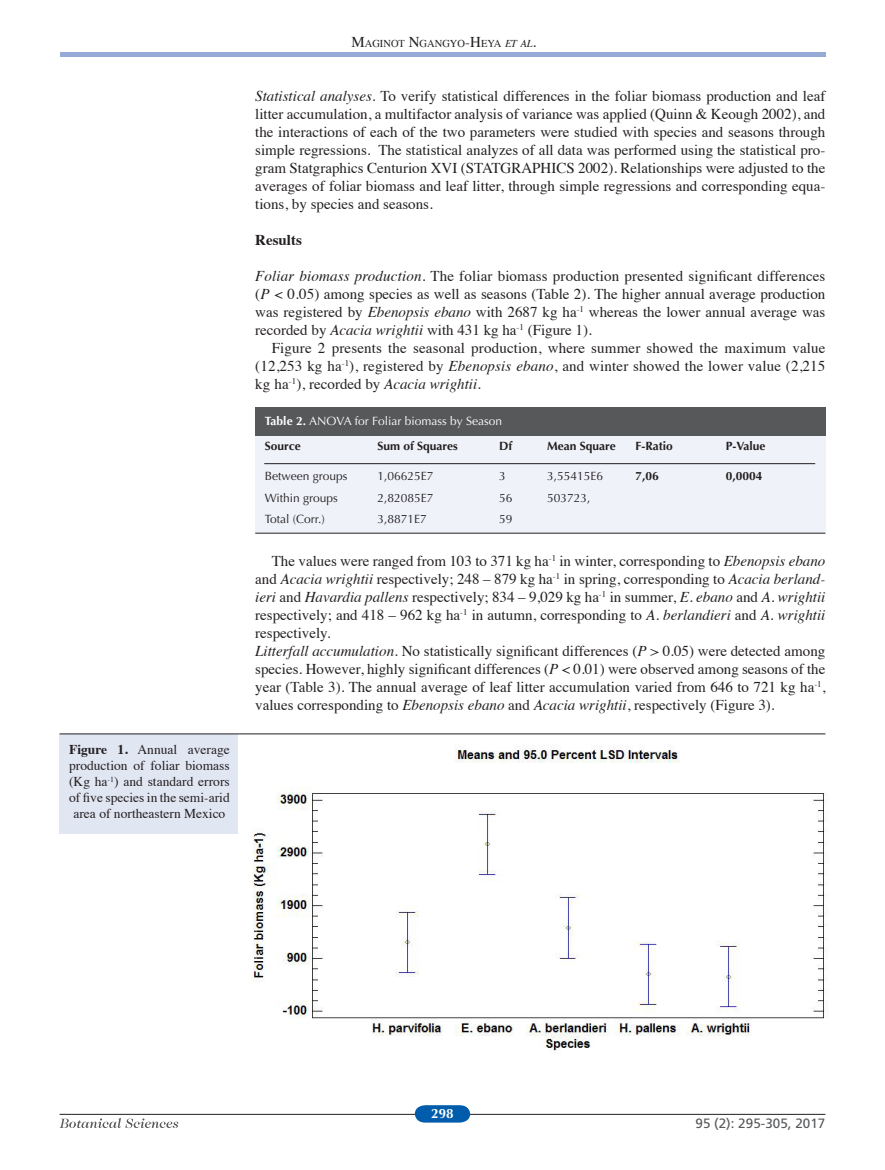
<style>
.page{position:relative;width:885px;height:1170px;background:#fff}
.page>*{position:absolute;margin:0;border:0;box-sizing:border-box;transform-origin:0 0}
.t1{font:15px/18px "Times";color:#231f20;text-align:justify}
.t2{font:700 15px "Times";color:#231f20}
.t3{font:13.5px/16.2px "Times";color:#231f20;text-align:center}
.t4{font:13.5px "Frutiger";color:#57585a}
.t5{font:700 13.5px "Optima";color:#fff}
.t6{font:12px "Optima";color:#231f20}
.t7{font:700 12px "Optima";color:#231f20}
.t8{font:12px "Optima";color:#fff}
.t9{font:10.5px "Times";color:#231f20}
.s1{font-weight:700}
.s2{font-size:15px}
.s3{font-style:italic}
.s4{font-style:italic;font-size:15px}
</style>
<div class="page">
<hr style="left:60px;top:1113px;width:765px;height:1px;background:#231f20">
<svg style="left:415px;top:1105px;width:55px;height:17px"></svg>
<svg style="left:61px;top:1118px;width:117px;height:9px"></svg>
<div style="left:60px;top:733px;width:178px;height:100px;background:#e1e6f3"></div>
<hr style="left:60px;top:733px;width:765px;height:1px;background:#231f20">
<div style="left:255px;top:434px;width:570px;height:98px;background:#eff2f9"></div>
<div style="left:255px;top:407px;width:570px;height:29px;background:#57585a"></div>
<hr style="left:264px;top:463px;width:551px;height:1px;background:#231f20">
<hr style="left:255px;top:532px;width:570px;height:1px;background:#231f20">
<div style="left:60px;top:52px;width:765px;height:5px;background:#95aad6"></div>
<img style="left:252px;top:747px;width:576px;height:304px">
<p class="t3" style="left:69px;top:742px;width:162px"><span class="s1">Figure 1.</span> Annual average production of foliar biomass (Kg ha<sup>-1</sup>) and standard errors of five species in the semi-arid area of northeastern Mexico</p>
<p class="t9" style="left:351px;top:39px;width:186px"><span class="s2">M</span>AGINOT <span class="s2">N</span>GANGYO<span class="s2">-H</span>EYA <span class="s3">ET AL</span><span class="s4">.</span></p>
<p class="t1" style="left:255px;top:88px;width:571px"><span class="s3">Statistical analyses</span>. To verify statistical differences in the foliar biomass production and leaf litter accumulation, a multifactor analysis of variance was applied (Quinn &amp; Keough 2002), and the interactions of each of the two parameters were studied with species and seasons through simple regressions. The statistical analyzes of all data was performed using the statistical pro&shy;gram Statgraphics Centurion XVI (STATGRAPHICS 2002). Relationships were adjusted to the averages of foliar biomass and leaf litter, through simple regressions and corresponding equa&shy;tions, by species and seasons.</p>
<p class="t2" style="left:255px;top:233px;width:48px">Results</p>
<p class="t1" style="left:255px;top:268px;width:571px"><span class="s3">Foliar biomass production</span>. The foliar biomass production presented significant differences (<span class="s3">P</span> &lt; 0.05) among species as well as seasons (Table 2). The higher annual average production was registered by <span class="s3">Ebenopsis ebano</span> with 2687 kg ha<sup>-1</sup> whereas the lower annual average was recorded by <span class="s3">Acacia wrightii</span> with 431 kg ha<sup>-1</sup> (Figure 1).</p>
<p class="t1" style="left:255px;top:340px;width:571px;text-indent:16px">Figure 2 presents the seasonal production, where summer showed the maximum value (12,253 kg ha<sup>-1</sup>), registered by <span class="s3">Ebenopsis ebano</span>, and winter showed the lower value (2,215 kg ha<sup>-1</sup>), recorded by <span class="s3">Acacia wrightii</span>.</p>
<p class="t8" style="left:265px;top:413px;width:239px"><span class="s1">Table 2.</span> ANOVA for Foliar biomass by Season</p>
<p class="t7" style="left:265px;top:439px;width:38px">Source</p>
<p class="t7" style="left:377px;top:439px;width:82px">Sum of Squares</p>
<p class="t7" style="left:499px;top:439px;width:15px">Df</p>
<p class="t7" style="left:547px;top:439px;width:70px">Mean Square</p>
<p class="t7" style="left:635px;top:439px;width:39px">F-Ratio</p>
<p class="t7" style="left:725px;top:439px;width:41px">P-Value</p>
<p class="t6" style="left:265px;top:469px;width:84px">Between groups</p>
<p class="t6" style="left:377px;top:469px;width:58px">1,06625E7</p>
<p class="t6" style="left:499px;top:469px;width:8px">3</p>
<p class="t6" style="left:547px;top:469px;width:58px">3,55415E6</p>
<p class="t7" style="left:635px;top:469px;width:25px">7,06</p>
<p class="t7" style="left:725px;top:469px;width:38px">0,0004</p>
<p class="t6" style="left:265px;top:490px;width:74px">Within groups</p>
<p class="t6" style="left:377px;top:490px;width:58px">2,82085E7</p>
<p class="t6" style="left:499px;top:490px;width:15px">56</p>
<p class="t6" style="left:547px;top:490px;width:45px">503723,</p>
<p class="t6" style="left:265px;top:511px;width:61px">Total (Corr.)</p>
<p class="t6" style="left:377px;top:511px;width:51px">3,8871E7</p>
<p class="t6" style="left:499px;top:511px;width:15px">59</p>
<p class="t1" style="left:255px;top:553px;width:571px;text-align:left;text-indent:16px">The values were ranged from 103 to 371 kg ha<sup>-1</sup> in winter, corresponding to <span class="s3">Ebenopsis ebano </span>and <span class="s3">Acacia wrightii</span> respectively; 248 – 879 kg ha<sup>-1</sup> in spring, corresponding to <span class="s3">Acacia berland&shy;ieri</span> and <span class="s3">Havardia pallens</span> respectively; 834 – 9,029 kg ha<sup>-1</sup> in summer, <span class="s3">E. ebano</span> and <span class="s3">A. wrightii </span>respectively; and 418 – 962 kg ha<sup>-1</sup> in autumn, corresponding to <span class="s3">A. berlandieri</span> and <span class="s3">A. wrightii </span>respectively.<br><span class="s3">Litterfall accumulation.</span> No statistically significant differences (<span class="s3">P</span> &gt; 0.05) were detected among species. However, highly significant differences (<span class="s3">P</span> &lt; 0.01) were observed among seasons of the year (Table 3). The annual average of leaf litter accumulation varied from 646 to 721 kg ha<sup>-1</sup>, values corresponding to <span class="s3">Ebenopsis ebano</span> and <span class="s3">Acacia wrightii</span>, respectively (Figure 3).</p>
<p class="t5" style="left:431px;top:1105px;width:24px">298</p>
<p class="t4" style="left:695px;top:1115px;width:131px">95 (2): 295-305, 2017</p>
</div>
